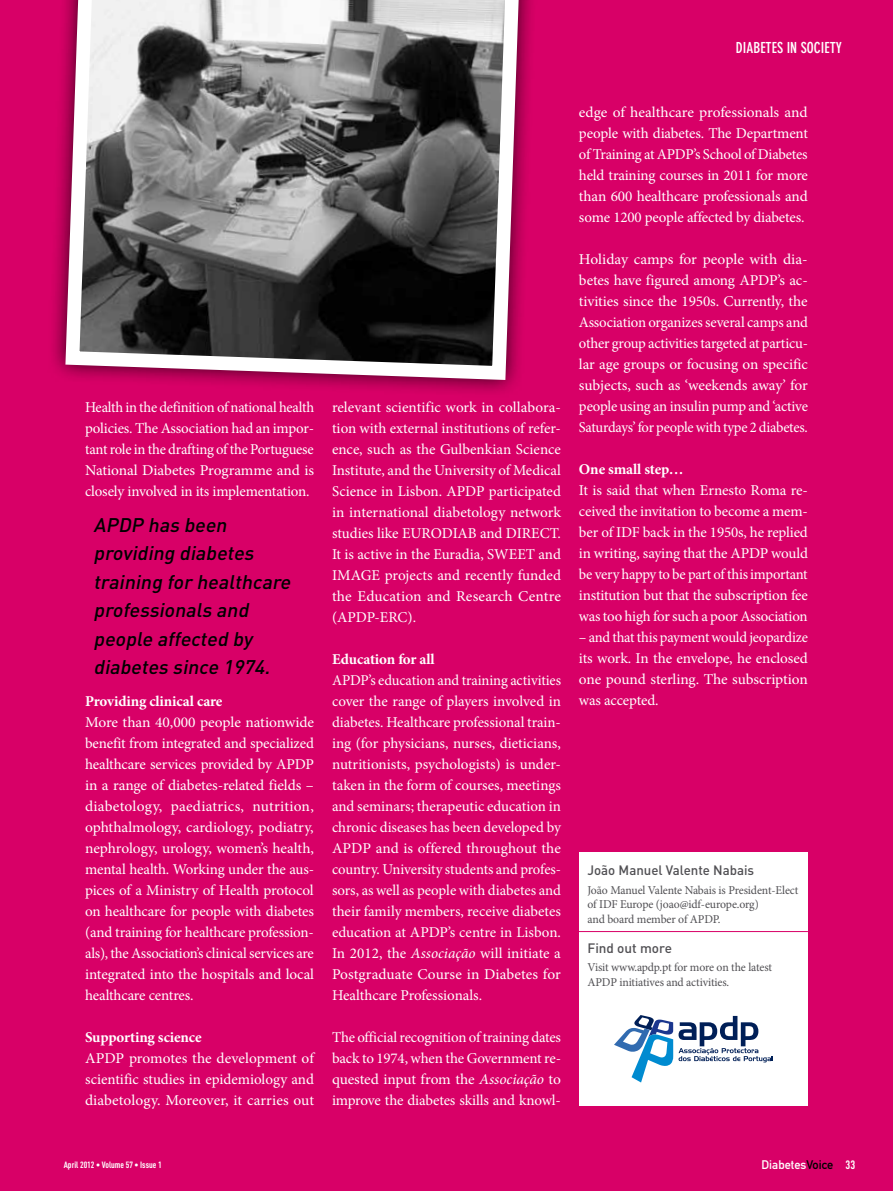
<style>
.page{position:relative;width:893px;height:1191px;background:#d80067}
.page>*{position:absolute;margin:0;border:0;box-sizing:border-box;transform-origin:0 0}
.t1{font:italic 500 19.5px/28.5px "DIN Pro";letter-spacing:-.265em;color:#000}
.t2{font:15px/21px "Minion Pro";letter-spacing:-.01em;color:#fff;text-align:justify}
.t3{font:700 15px "Minion Pro";letter-spacing:-.01em;color:#fff}
.t4{font:700 condensed 15px "DIN Neuzeit Grotesk Std";color:#fff}
.t5{font:500 13.5px "DIN Pro";color:#504f53}
.t6{font:12.3px "DIN Mittelschrift Std";color:#fff}
.t7{font:12px/14.4px "Minion Pro";letter-spacing:-.015em;color:#504f53}
.t8{font:700 condensed 9px "DIN Pro";color:#fff}
.s1{font-style:italic}
.s2{color:#000}
.s3{font-family:"DIN Pro";font-weight:700;font-stretch:condensed;font-size:12px}
</style>
<div class="page">
<div style="left:579px;top:853px;width:229px;height:253px;background:#fff"></div>
<hr style="left:579px;top:931px;width:229px;height:1px;background:#d80067">
<div style="left:47px;top:0;width:491px;height:398px;background:#000;opacity:.75"></div>
<svg style="left:58px;top:0;width:469px;height:387px;background:#7a6871"></svg>
<svg style="left:679px;top:1016px;width:94px;height:46px"></svg>
<svg style="left:614px;top:1015px;width:59px;height:67px"></svg>
<p class="t4" style="left:736px;top:39px;width:108px">DIABETES IN SOCIETY</p>
<p class="t2" style="left:85px;top:397px;width:231px">Health in the definition of national health policies. The Association had an impor&shy;tant role in the drafting of the Portuguese National Diabetes Programme and is closely involved in its implementation.</p>
<h1 class="t1" style="left:94px;top:508px;width:26px">APDP</h1>
<h1 class="t1" style="left:94px;top:508px;width:203px;text-indent:54px">has been providing diabetes training forhealthcare professionals and people affected by diabetes since 1974.</h1>
<p class="t3" style="left:85px;top:691px;width:139px">Providing clinical care</p>
<p class="t2" style="left:85px;top:712px;width:231px">More than 40,000 people nationwide benefit from integrated and specialized healthcare services provided by APDP in a range of diabetes-related fields – diabetology, paediatrics, nutrition, ophthalmology, cardiology, podiatry, nephrology, urology, women’s health, mental health. Working under the aus&shy;pices of a Ministry of Health protocol on healthcare for people with diabetes (and training for healthcare profession&shy;als), the Association’s clinical services are integrated into the hospitals and local healthcare centres.</p>
<p class="t3" style="left:85px;top:1027px;width:118px">Supporting science</p>
<p class="t2" style="left:85px;top:1048px;width:231px">APDP promotes the development of scientific studies in epidemiology and diabetology. Moreover, it carries out</p>
<p class="t2" style="left:332px;top:397px;width:231px">relevant scientific work in collabora&shy;tion with external institutions of refer&shy;ence, such as the Gulbenkian Science Institute, and the University of Medical Science in Lisbon. APDP participated in international diabetology network studies like EURODIAB and DIRECT.<br>It is active in the Euradia, SWEET and IMAGE projects and recently funded the Education and Research Centre (APDP-ERC).</p>
<p class="t3" style="left:332px;top:649px;width:104px">Education for all</p>
<p class="t2" style="left:332px;top:670px;width:231px">APDP’s education and training activities cover the range of players involved in diabetes. Healthcare professional train&shy;ing (for physicians, nurses, dieticians, nutritionists, psychologists) is under&shy;taken in the form of courses, meetings and seminars; therapeutic education in chronic diseases has been developed by APDP and is offered throughout the country. University students and profes&shy;sors, as well as people with diabetes and their family members, receive diabetes education at APDP’s centre in Lisbon.<br>In 2012, the <span class="s1">Associação</span> will initiate a Postgraduate Course in Diabetes for Healthcare Professionals.</p>
<p class="t2" style="left:332px;top:1027px;width:231px">The official recognition of training dates back to 1974, when the Government re&shy;quested input from the <span class="s1">Associação</span> to improve the diabetes skills and knowl-</p>
<p class="t2" style="left:579px;top:102px;width:230px">edge of healthcare professionals and people with diabetes. The Department of Training at APDP’s School of Diabetes held training courses in 2011 for more than 600 healthcare professionals and some 1200 people affected by diabetes.</p>
<p class="t2" style="left:579px;top:249px;width:231px">Holiday camps for people with dia&shy;betes have figured among APDP’s ac&shy;tivities since the 1950s. Currently, the Association organizes several camps and other group activities targeted at particu&shy;lar age groups or focusing on specific subjects, such as ‘weekends away’ for people using an insulin pump and ‘active Saturdays’ for people with type 2 diabetes.</p>
<p class="t3" style="left:579px;top:459px;width:106px">One small step…</p>
<p class="t2" style="left:579px;top:480px;width:230px">It is said that when Ernesto Roma re&shy;ceived the invitation to become a mem&shy;ber of IDF back in the 1950s, he replied in writing, saying that the APDP would be very happy to be part of this important institution but that the subscription fee was too high for such a poor Association</p>
<p class="t2" style="left:579px;top:627px;width:231px">– and that this payment would jeopardize its work. In the envelope, he enclosed one pound sterling. The subscription was accepted.</p>
<p class="t5" style="left:587px;top:859px;width:168px">João Manuel Valente Nabais</p>
<p class="t7" style="left:587px;top:883px;width:213px">João Manuel Valente Nabais is President-Elect of IDF Europe (joao@idf-europe.org)<br>and board member of APDP.</p>
<p class="t5" style="left:587px;top:937px;width:86px">Find out more</p>
<p class="t7" style="left:587px;top:960px;width:186px">Visit www.apdp.pt for more on the latest<br>APDP initiatives and activities.</p>
<p class="t8" style="left:64px;top:1158px;width:99px">April 2012 • Volume 57 • Issue 1</p>
<p class="t6" style="left:761px;top:1157px;width:95px">Diabetes<span class="s2">Voice</span> <span class="s3">33</span></p>
</div>
